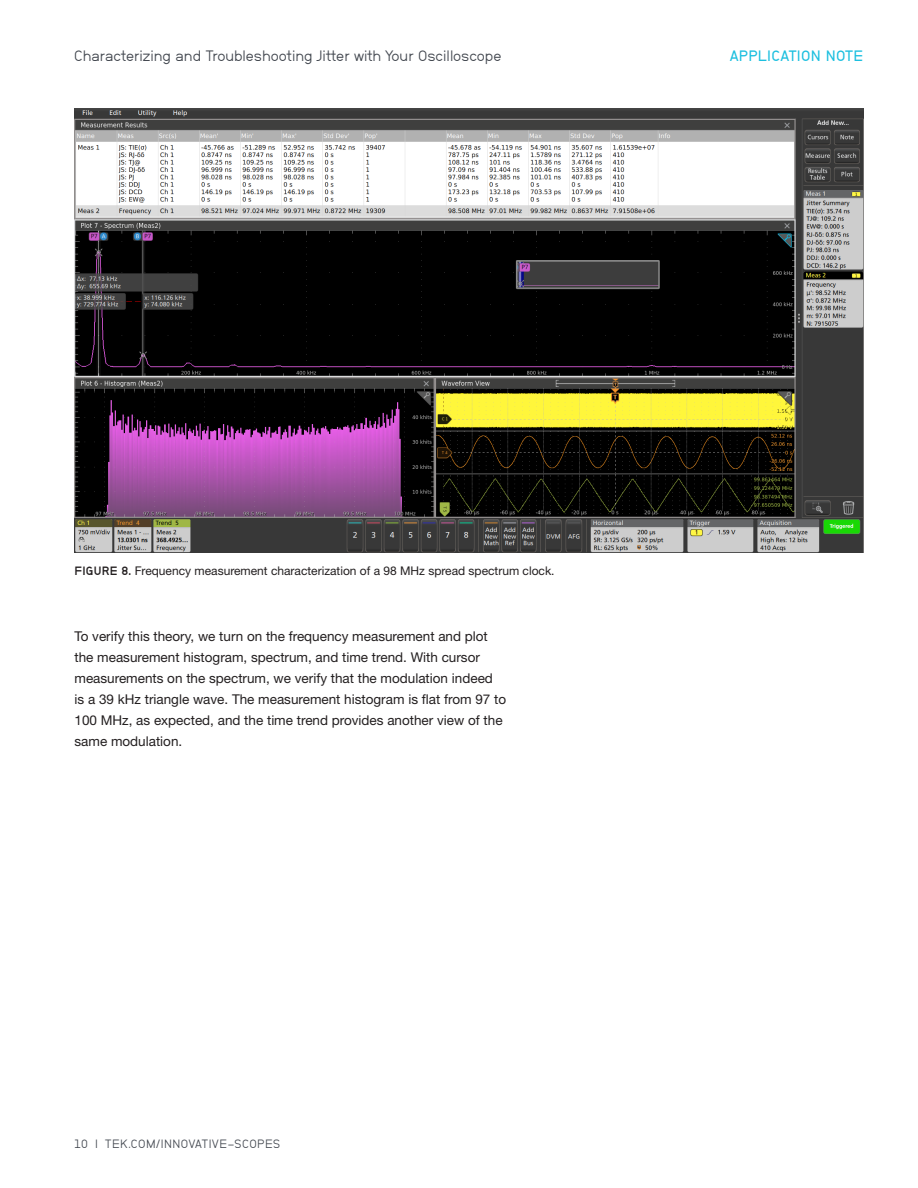
<style>
.page{position:relative;width:918px;height:1188px;background:#fff}
.page>*{position:absolute;margin:0;border:0;box-sizing:border-box;transform-origin:0 0}
.t1{font:15px "Neubau Grotesk Nor";color:#41464e}
.t2{font:15px "Neubau Grotesk Hal";letter-spacing:.02em;color:#1cbfdf}
.Body_-_regular{font:13.5px/21px "Helvetica Neue";color:#231f20}
.Body_-_regular-2{font:12px "Helvetica Neue";color:#231f20}
.t3{font:12px "Neubau Grotesk Nor";letter-spacing:.04em;color:#41464e}
.s1{font-family:"Neubau Grotesk Fet"}
</style>
<div class="page">
<img style="left:75px;top:108px;width:789px;height:444px">
<p class="t1" style="left:74px;top:47px;width:429px">Characterizing and Troubleshooting Jitter with Your Oscilloscope</p>
<p class="t2" style="left:730px;top:46px;width:135px">APPLICATION NOTE</p>
<p class="Body_-_regular-2" style="left:75px;top:564px;width:482px"><span class="s1">FIGURE 8.</span> Frequency measurement characterization of a 98 MHz spread spectrum clock.</p>
<p class="Body_-_regular" style="left:75px;top:625px;width:433px">To verify this theory, we turn on the frequency measurement and plot the measurement histogram, spectrum, and time trend. With cursor measurements on the spectrum, we verify that the modulation indeed<br>is a 39 kHz triangle wave. The measurement histogram is flat from 97 to 100 MHz, as expected, and the time trend provides another view of the same modulation.</p>
<p class="t3" style="left:74px;top:1137px;width:207px">10 | TEK.COM/INNOVATIVE-SCOPES</p>
</div>
